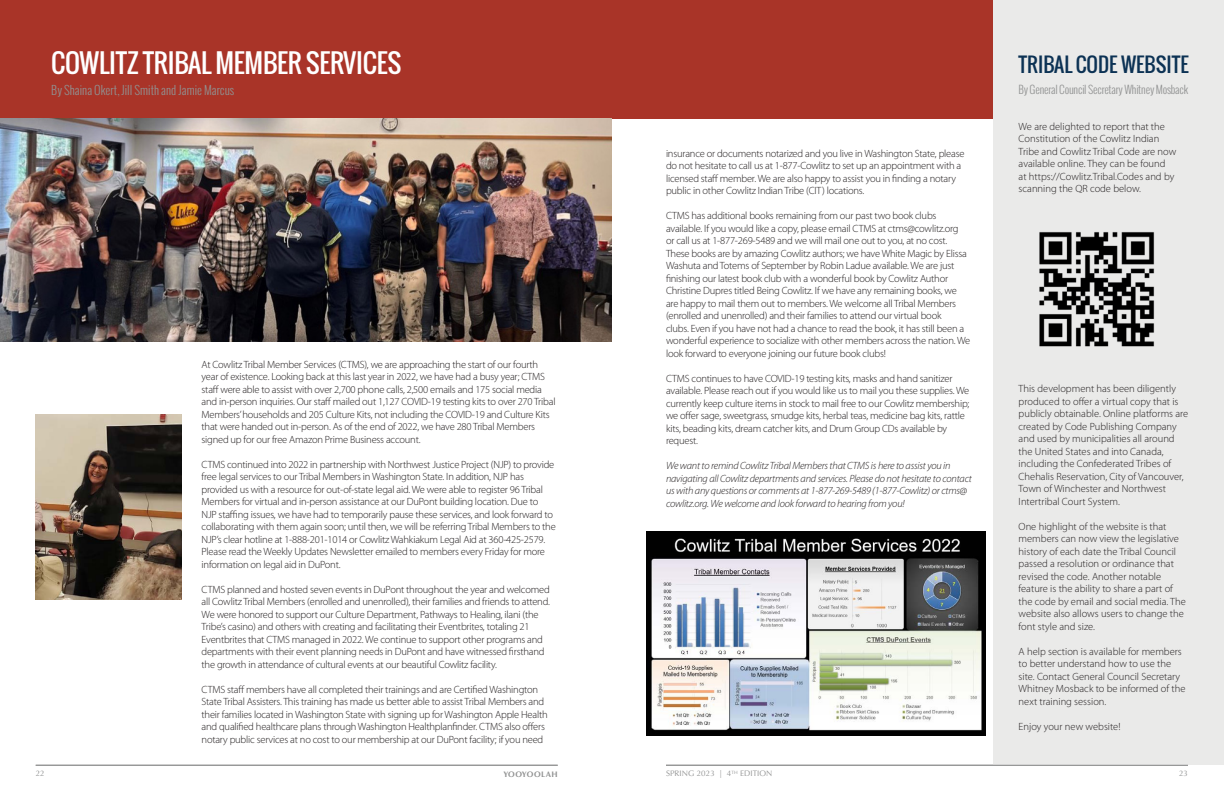
<style>
.page{position:relative;width:1224px;height:792px;background:#fff}
.page>*{position:absolute;margin:0;border:0;box-sizing:border-box;transform-origin:0 0}
.H1_-_CIT{font:26px "Oswald";letter-spacing:-.01em;color:#fff}
.H3_-_CIT{font:20px "Oswald";color:#0c3254}
.H4_-_CIT{font:300 12px "Oswald";color:#919292}
.H4_-_CIT-2{font:300 11px "Oswald";letter-spacing:-.02em;color:#919292}
.Paragraph_-_CIT{font:300 10.5px/12.5px "Myriad Pro";letter-spacing:-.02em;color:#231f20}
.Paragraph_-_CIT-2{font:300 10.5px/12.5px "Myriad Pro";color:#231f20}
.Paragraph_-_CIT-3{font:italic 300 10.5px/12.5px "Myriad Pro";letter-spacing:-.02em;color:#231f20}
.t1{font:8px "Optima";letter-spacing:.01em;color:#919292}
.t2{font:700 8px "Optima";letter-spacing:.06em;color:#919292}
</style>
<div class="page">
<div style="left:0;top:0;width:1224px;height:118px;background:#a93428"></div>
<img style="left:0;top:118px;width:612px;height:224px">
<img style="left:36px;top:414px;width:145px;height:185px">
<img style="left:647px;top:531px;width:338px;height:204px">
<div style="left:994px;top:0;width:230px;height:765px;background:#eaeae9"></div>
<img style="left:1039px;top:232px;width:116px;height:115px">
<hr style="left:36px;top:765px;width:522px;height:1px;background:#919292">
<hr style="left:666px;top:765px;width:522px;height:1px;background:#919292">
<p class="H1_-_CIT" style="left:51px;top:43px;width:352px">COWLITZ TRIBAL MEMBER SERVICES</p>
<p class="H4_-_CIT" style="left:51px;top:82px;width:185px">By Shaina Okert, Jill Smith and Jamie Marcus</p>
<p class="Paragraph_-_CIT" style="left:202px;top:358px;width:356px">At Cowlitz Tribal Member Services (CTMS), we are approaching the start of our fourth year of existence. Looking back at this last year in 2022, we have had a busy year; CTMS staff were able to assist with over 2,700 phone calls, 2,500 emails and 175 social media and in-person inquiries. Our staff mailed out 1,127 COVID-19 testing kits to over 270 Tribal Members’ households and 205 Culture Kits, not including the COVID-19 and Culture Kits that were handed out in-person. As of the end of 2022, we have 280 Tribal Members signed up for our free Amazon Prime Business account.</p>
<p class="Paragraph_-_CIT" style="left:202px;top:458px;width:356px">CTMS continued into 2022 in partnership with Northwest Justice Project (NJP) to provide free legal services to our Tribal Members in Washington State. In addition, NJP has provided us with a resource for out-of-state legal aid. We were able to register 96 Tribal Members for virtual and in-person assistance at our DuPont building location. Due to NJP staffing issues, we have had to temporarily pause these services, and look forward to collaborating with them again soon; until then, we will be referring Tribal Members to the NJP’s clear hotline at 1-888-201-1014 or Cowlitz Wahkiakum Legal Aid at 360-425-2579.<br>Please read the Weekly Updates Newsletter emailed to members every Friday for more information on legal aid in DuPont.</p>
<p class="Paragraph_-_CIT" style="left:202px;top:583px;width:350px">CTMS planned and hosted seven events in DuPont throughout the year and welcomed all Cowlitz Tribal Members (enrolled and unenrolled), their families and friends to attend.<br>We were honored to support our Culture Department, Pathways to Healing, ilani (the Tribe’s casino) and others with creating and facilitating their Eventbrites, totaling 21<br>Eventbrites that CTMS managed in 2022. We continue to support other programs and departments with their event planning needs in DuPont and have witnessed firsthand the growth in attendance of cultural events at our beautiful Cowlitz facility.</p>
<p class="Paragraph_-_CIT" style="left:202px;top:683px;width:348px">CTMS staff members have all completed their trainings and are Certified Washington State Tribal Assisters. This training has made us better able to assist Tribal Members and their families located in Washington State with signing up for Washington Apple Health and qualified healthcare plans through Washington Healthplanfinder. CTMS also offers notary public services at no cost to our membership at our DuPont facility; if you need</p>
<p class="Paragraph_-_CIT" style="left:666px;top:147px;width:300px">insurance or documents notarized and you live in Washington State, please do not hesitate to call us at 1-877-Cowlitz to set up an appointment with a licensed staff member. We are also happy to assist you in finding a notary public in other Cowlitz Indian Tribe (CIT) locations.</p>
<p class="Paragraph_-_CIT" style="left:666px;top:210px;width:306px">CTMS has additional books remaining from our past two book clubs available. If you would like a copy, please email CTMS at ctms@cowlitz.org<br>or call us at 1-877-269-5489 and we will mail one out to you, at no cost.<br>These books are by amazing Cowlitz authors; we have White Magic by Elissa Washuta and Totems of September by Robin Ladue available. We are just finishing our latest book club with a wonderful book by Cowlitz Author Christine Dupres titled Being Cowlitz. If we have any remaining books, we are happy to mail them out to members. We welcome all Tribal Members (enrolled and unenrolled) and their families to attend our virtual book<br>clubs. Even if you have not had a chance to read the book, it has still been a wonderful experience to socialize with other members across the nation. We look forward to everyone joining our future book clubs!</p>
<p class="Paragraph_-_CIT" style="left:666px;top:372px;width:305px">CTMS continues to have COVID-19 testing kits, masks and hand sanitizer available. Please reach out if you would like us to mail you these supplies. We currently keep culture items in stock to mail free to our Cowlitz membership; we offer sage, sweetgrass, smudge kits, herbal teas, medicine bag kits, rattle kits, beading kits, dream catcher kits, and Drum Group CDs available by request.</p>
<p class="Paragraph_-_CIT-3" style="left:666px;top:460px;width:307px">We want to remind Cowlitz Tribal Members that CTMS is here to assist you in navigating all Cowlitz departments and services. Please do not hesitate to contact us with any questions or comments at 1-877-269-5489 (1-877-Cowlitz) or ctms@ cowlitz.org. We welcome and look forward to hearing from you!</p>
<p class="H3_-_CIT" style="left:1019px;top:49px;width:172px">TRIBAL CODE WEBSITE</p>
<p class="H4_-_CIT-2" style="left:1019px;top:82px;width:171px">By General Council Secretary Whitney Mosback</p>
<p class="Paragraph_-_CIT-2" style="left:1019px;top:120px;width:159px">We are delighted to report that the Constitution of the Cowlitz Indian Tribe and Cowlitz Tribal Code are now available online. They can be found<br>at https://Cowlitz.Tribal.Codes and by scanning the QR code below.</p>
<p class="Paragraph_-_CIT-2" style="left:1019px;top:383px;width:171px">This development has been diligently produced to offer a virtual copy that is publicly obtainable. Online platforms are created by Code Publishing Company and used by municipalities all around the United States and into Canada, including the Confederated Tribes of Chehalis Reservation, City of Vancouver, Town of Winchester and Northwest Intertribal Court System.</p>
<p class="Paragraph_-_CIT-2" style="left:1019px;top:520px;width:169px">One highlight of the website is that members can now view the legislative history of each date the Tribal Council passed a resolution or ordinance that revised the code. Another notable feature is the ability to share a part of the code by email and social media. The website also allows users to change the font style and size.</p>
<p class="Paragraph_-_CIT-2" style="left:1019px;top:645px;width:168px">A help section is available for members to better understand how to use the site. Contact General Council Secretary Whitney Mosback to be informed of the next training session.</p>
<p class="Paragraph_-_CIT-2" style="left:1019px;top:720px;width:103px">Enjoy your new website!</p>
<p class="t1" style="left:36px;top:769px;width:10px">22</p>
<p class="t1" style="left:666px;top:769px;width:108px">SPRING 2023 | 4<sup>TH</sup> EDITION</p>
<p class="t2" style="left:503px;top:769px;width:56px">YOOYOOLAH</p>
<p class="t1" style="left:1179px;top:769px;width:10px">23</p>
</div>
